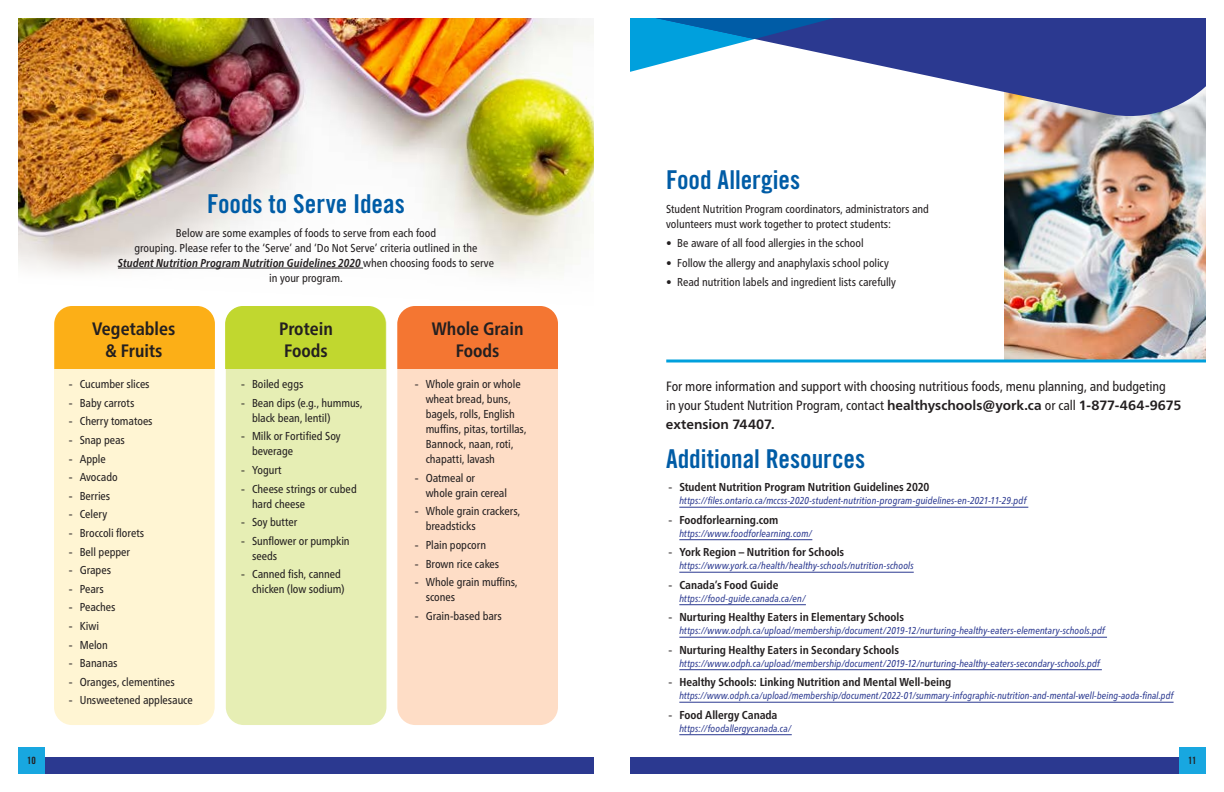
<style>
.page{position:relative;width:1224px;height:792px;background:#fff}
.page>*{position:absolute;margin:0;border:0;box-sizing:border-box;transform-origin:0 0}
.Heading_2{font:26px "Trade Gothic LT Pro Bd Cn 20";letter-spacing:-.005em;color:#005ca6}
.t1{font:700 condensed 18px/22.4px "Frutiger Neue LT Pro";color:#231f20;text-align:center}
.Body{font:condensed 13.5px/19px "Frutiger Neue LT Pro";letter-spacing:-.005em;color:#231f20}
.Body-2{font:condensed 11.5px/15px "Frutiger Neue LT Pro";letter-spacing:-.005em;color:#231f20}
.t2{font:700 condensed 11.5px "Frutiger Neue LT Pro";color:#231f20}
.Bullet_list{font:condensed 11.5px "Frutiger Neue LT Pro";letter-spacing:-.005em;color:#231f20}
.t3{font:italic condensed 10px "Frutiger Neue LT Pro";letter-spacing:.005em;color:#2b3990}
.t4{font:10px "Trade Gothic LT Pro Bd Cn 20";color:#231f20}
.s1{font-weight:700;font-style:italic}
.s2{font-stretch:normal}
.s3{font-weight:700;font-stretch:normal}
.s4{font-weight:400;font-stretch:normal}
</style>
<div class="page">
<img style="left:19px;top:19px;width:1186px;height:754px">
<h2 class="Heading_2" style="left:207px;top:188px;width:199px">Foods to Serve Ideas</h2>
<p class="Body-2" style="left:118px;top:225px;width:378px;text-align:center">Below are some examples of foods to serve from each food<br>grouping. Please refer to the ‘Serve’ and ‘Do Not Serve’ criteria outlined in the <span class="s1">Student Nutrition Program Nutrition Guidelines 2020</span> when choosing foods to serve in your program.</p>
<h3 class="t1" style="left:92px;top:317px;width:85px">Vegetables &amp; Fruits</h3>
<p class="Body-2" style="left:69px;top:377px;width:82px"><span class="s2">-</span> Cucumber slices</p>
<p class="Body-2" style="left:69px;top:395px;width:67px"><span class="s2">-</span> Baby carrots</p>
<p class="Body-2" style="left:69px;top:414px;width:85px"><span class="s2">-</span> Cherry tomatoes</p>
<p class="Body-2" style="left:69px;top:433px;width:58px"><span class="s2">-</span> Snap peas</p>
<p class="Body-2" style="left:69px;top:451px;width:39px"><span class="s2">-</span> Apple</p>
<p class="Body-2" style="left:69px;top:470px;width:50px"><span class="s2">-</span> Avocado</p>
<p class="Body-2" style="left:69px;top:488px;width:43px"><span class="s2">-</span> Berries</p>
<p class="Body-2" style="left:69px;top:507px;width:40px"><span class="s2">-</span> Celery</p>
<p class="Body-2" style="left:69px;top:526px;width:77px"><span class="s2">-</span> Broccoli florets</p>
<p class="Body-2" style="left:69px;top:544px;width:63px"><span class="s2">-</span> Bell pepper</p>
<p class="Body-2" style="left:69px;top:563px;width:44px"><span class="s2">-</span> Grapes</p>
<p class="Body-2" style="left:69px;top:581px;width:37px"><span class="s2">-</span> Pears</p>
<p class="Body-2" style="left:69px;top:600px;width:48px"><span class="s2">-</span> Peaches</p>
<p class="Body-2" style="left:69px;top:619px;width:32px"><span class="s2">-</span> Kiwi</p>
<p class="Body-2" style="left:69px;top:637px;width:41px"><span class="s2">-</span> Melon</p>
<p class="Body-2" style="left:69px;top:656px;width:50px"><span class="s2">-</span> Bananas</p>
<p class="Body-2" style="left:69px;top:674px;width:108px"><span class="s2">-</span> Oranges, clementines</p>
<p class="Body-2" style="left:69px;top:693px;width:126px"><span class="s2">-</span> Unsweetened applesauce</p>
<h3 class="t1" style="left:432px;top:317px;width:93px">Whole Grain<br>Foods</h3>
<p class="Body-2" style="left:426px;top:377px;width:102px;text-indent:-11px"><span class="s2">-</span> Whole grain or whole wheat bread, buns, bagels, rolls, English muffins, pitas, tortillas,<br>Bannock, naan, roti, chapatti, lavash</p>
<p class="Body-2" style="left:426px;top:470px;width:83px;text-indent:-11px"><span class="s2">-</span> Oatmeal or<br>whole grain cereal</p>
<p class="Body-2" style="left:426px;top:504px;width:96px;text-indent:-11px"><span class="s2">-</span> Whole grain crackers, breadsticks</p>
<p class="Body-2" style="left:415px;top:538px;width:73px"><span class="s2">-</span> Plain popcorn</p>
<p class="Body-2" style="left:415px;top:556px;width:86px"><span class="s2">-</span> Brown rice cakes</p>
<p class="Body-2" style="left:426px;top:575px;width:93px;text-indent:-11px"><span class="s2">-</span> Whole grain muffins, scones</p>
<p class="Body-2" style="left:415px;top:608px;width:89px"><span class="s2">-</span> Grain-based bars</p>
<h3 class="t1" style="left:279px;top:317px;width:55px;text-align:left">Protein<br>Foods</h3>
<p class="Body-2" style="left:241px;top:377px;width:64px"><span class="s2">-</span> Boiled eggs</p>
<p class="Body-2" style="left:252px;top:395px;width:112px;text-indent:-11px"><span class="s2">-</span> Bean dips (e.g., hummus, black bean, lentil)</p>
<p class="Body-2" style="left:252px;top:429px;width:90px;text-indent:-11px"><span class="s2">-</span> Milk or Fortified Soy beverage</p>
<p class="Body-2" style="left:241px;top:463px;width:42px"><span class="s2">-</span> Yogurt</p>
<p class="Body-2" style="left:252px;top:481px;width:106px;text-indent:-11px"><span class="s2">-</span> Cheese strings or cubed hard cheese</p>
<p class="Body-2" style="left:241px;top:515px;width:58px"><span class="s2">-</span> Soy butter</p>
<p class="Body-2" style="left:252px;top:533px;width:99px;text-indent:-11px"><span class="s2">-</span> Sunflower or pumpkin seeds</p>
<p class="Body-2" style="left:241px;top:567px;width:105px;text-align:right"><span class="s2">-</span> Canned fish, canned chicken (low sodium)</p>
<h2 class="Heading_2" style="left:666px;top:164px;width:136px">Food Allergies</h2>
<p class="Body-2" style="left:666px;top:201px;width:264px">Student Nutrition Program coordinators, administrators and volunteers must work together to protect students:</p>
<p class="Bullet_list" style="left:666px;top:236px;width:199px">• Be aware of all food allergies in the school</p>
<p class="Bullet_list" style="left:666px;top:256px;width:224px">• Follow the allergy and anaphylaxis school policy</p>
<p class="Bullet_list" style="left:666px;top:275px;width:231px">• Read nutrition labels and ingredient lists carefully</p>
<p class="Body" style="left:666px;top:377px;width:517px">For more information and support with choosing nutritious foods, menu planning, and budgeting<br>in your Student Nutrition Program, contact <span class="s3">healthyschools@york.ca</span> or call <span class="s3">1-877-464-9675 extension 74407.</span></p>
<h2 class="Heading_2" style="left:666px;top:443px;width:201px">Additional Resources</h2>
<p class="t2" style="left:668px;top:480px;width:263px"><span class="s4">-</span> Student Nutrition Program Nutrition Guidelines 2020</p>
<p class="t3" style="left:679px;top:495px;width:349px">https://files.ontario.ca/mccss-2020-student-nutrition-program-guidelines-en-2021-11-29.pdf</p>
<p class="t2" style="left:668px;top:513px;width:111px"><span class="s4">-</span> Foodforlearning.com</p>
<p class="t3" style="left:679px;top:527px;width:135px">https://www.foodforlearning.com/</p>
<p class="t2" style="left:668px;top:545px;width:177px"><span class="s4">-</span> York Region – Nutrition for Schools</p>
<p class="t3" style="left:679px;top:560px;width:236px">https://www.york.ca/health/healthy-schools/nutrition-schools</p>
<p class="t2" style="left:668px;top:578px;width:112px"><span class="s4">-</span> Canada’s Food Guide</p>
<p class="t3" style="left:679px;top:592px;width:128px">https://food-guide.canada.ca/en/</p>
<p class="t2" style="left:668px;top:610px;width:237px"><span class="s4">-</span> Nurturing Healthy Eaters in Elementary Schools</p>
<p class="t3" style="left:679px;top:625px;width:427px">https://www.odph.ca/upload/membership/document/2019-12/nurturing-healthy-eaters-elementary-schools.pdf</p>
<p class="t2" style="left:668px;top:643px;width:232px"><span class="s4">-</span> Nurturing Healthy Eaters in Secondary Schools</p>
<p class="t3" style="left:679px;top:657px;width:422px">https://www.odph.ca/upload/membership/document/2019-12/nurturing-healthy-eaters-secondary-schools.pdf</p>
<p class="t2" style="left:668px;top:675px;width:285px"><span class="s4">-</span> Healthy Schools: Linking Nutrition and Mental Well-being</p>
<p class="t3" style="left:679px;top:690px;width:496px">https://www.odph.ca/upload/membership/document/2022-01/summary-infographic-nutrition-and-mental-well-being-aoda-final.pdf</p>
<p class="t2" style="left:668px;top:708px;width:111px"><span class="s4">-</span> Food Allergy Canada</p>
<p class="t3" style="left:679px;top:722px;width:114px">https://foodallergycanada.ca/</p>
<p class="t4" style="left:27px;top:754px;width:10px">10</p>
<p class="t4" style="left:1188px;top:754px;width:10px">11</p>
</div>
